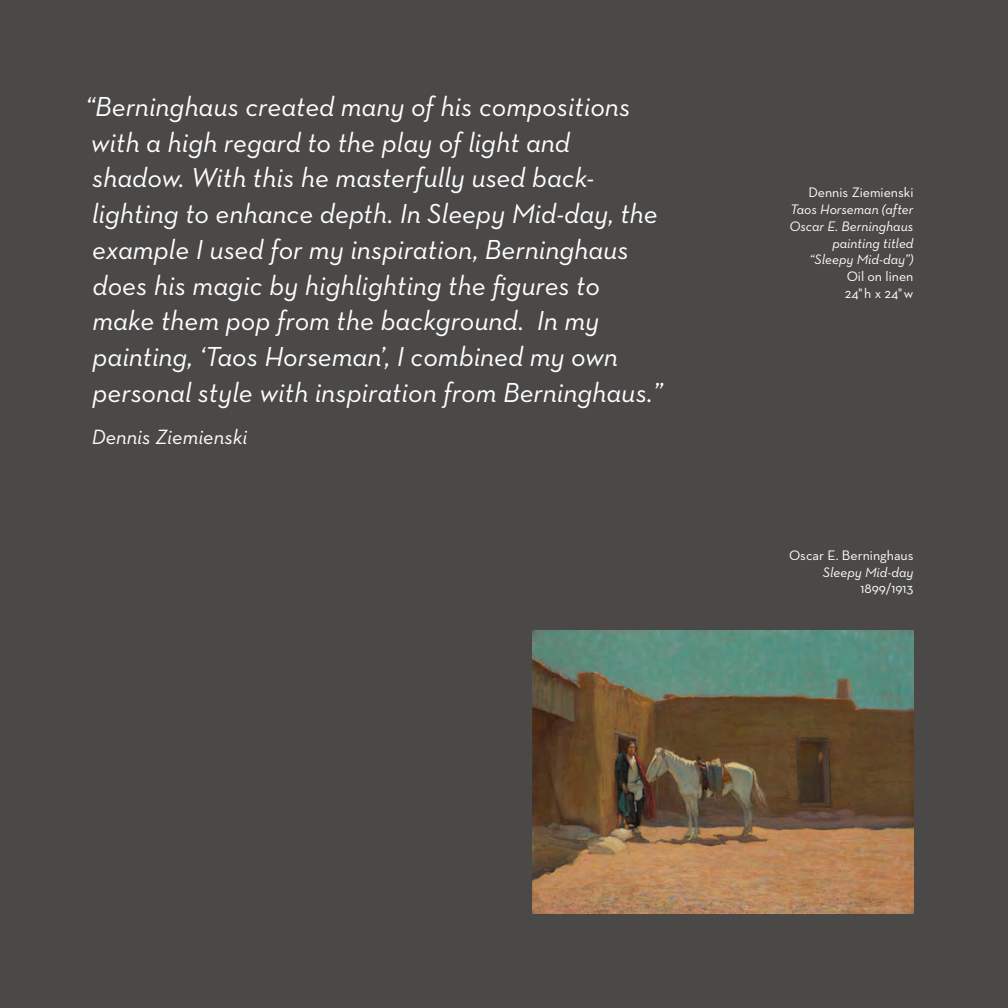
<style>
.page{position:relative;width:1008px;height:1008px;background:#4b4948}
.page>*{position:absolute;margin:0;border:0;box-sizing:border-box;transform-origin:0 0}
.t1{font:italic 28px/35.7px "Neutra Text";color:#fff}
.t2{font:italic 21px "Neutra Text";color:#fff}
.t3{font:italic 14px/16.8px "Neutra Text";color:#fff;text-align:right}
.t4{font:14px "Neutra Text";color:#fff}
</style>
<div class="page">
<img style="left:533px;top:630px;width:381px;height:283px">
<p class="t1" style="left:85px;top:88px;width:579px">“Berninghaus created many of his compositions with a high regard to the play of light and shadow. With this he masterfully used back&shy;lighting to enhance depth. In Sleepy Mid-day, the example I used for my inspiration, Berninghaus does his magic by highlighting the figures to<br>make them pop from the background. In my painting, ‘Taos Horseman’, I combined my own personal style with inspiration from Berninghaus.”</p>
<p class="t2" style="left:92px;top:424px;width:157px">Dennis Ziemienski</p>
<p class="t4" style="left:808px;top:184px;width:107px">Dennis Ziemienski</p>
<p class="t3" style="left:789px;top:201px;width:126px">Taos Horseman (after<br>Oscar E. Berninghaus painting titled “Sleepy Mid-day”)</p>
<p class="t4" style="left:847px;top:268px;width:68px">Oil on linen</p>
<p class="t4" style="left:845px;top:285px;width:70px">24"h x 24"w</p>
<p class="t4" style="left:789px;top:547px;width:126px">Oscar E. Berninghaus</p>
<p class="t3" style="left:823px;top:563px;width:92px">Sleepy Mid-day</p>
<p class="t4" style="left:860px;top:580px;width:55px">1899/1913</p>
</div>
